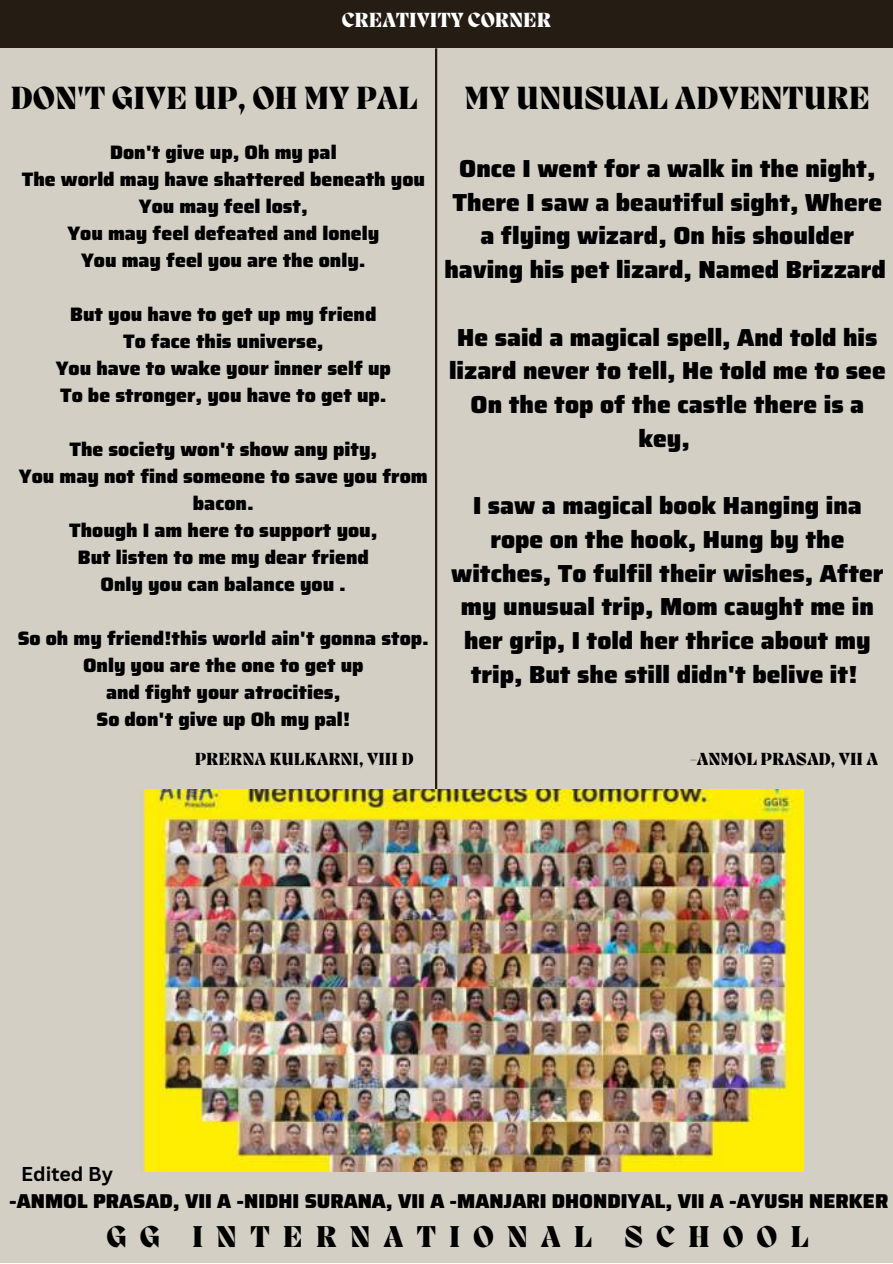
<style>
.page{position:relative;width:893px;height:1264px;background:#fff}
.page>*{position:absolute;margin:0;border:0;box-sizing:border-box;transform-origin:0 0}
.t1{font:800 33px "Migra";color:#000}
.t2{font:800 30.9px "Migra";letter-spacing:.42em;color:#000}
.t3{font:900 24.6px/33.8px "Saira";color:#000;text-align:center}
.t4{font:800 21px "Migra";color:#fff}
.t5{font:900 20.1px "Saira";color:#000}
.t6{font:900 19.5px/27px "Saira";color:#000;text-align:center}
.t7{font:700 19.5px "Canva Sans";color:#000}
.t8{font:800 18px "Migra";color:#000}
</style>
<div class="page">
<div style="left:0;top:0;width:892px;height:1262px;background:#d3cfc5"></div>
<div style="left:0;top:0;width:892px;height:48px;background:#251c14"></div>
<hr style="left:435px;top:48px;width:2px;height:751px;background:#251c14">
<img style="left:139px;top:789px;width:664px;height:382px">
<p class="t4" style="left:342px;top:10px;width:211px">CREATIVITY CORNER</p>
<h1 class="t1" style="left:10px;top:83px;width:409px">DON'T GIVE UP, OH MY PAL</h1>
<p class="t6" style="left:22px;top:139px;width:404px">Don't give up, Oh my pal<br>The world may have shattered beneath you<br>You may feel lost,<br>You may feel defeated and lonely<br>You may feel you are the only.</p>
<p class="t6" style="left:56px;top:301px;width:337px">But you have to get up my friend<br>To face this universe,<br>You have to wake your inner self up<br>To be stronger, you have to get up.</p>
<p class="t6" style="left:19px;top:436px;width:410px">The society won't show any pity,<br>You may not find someone to save you from bacon.<br>Though I am here to support you,<br>But listen to me my dear friend<br>Only you can balance you .</p>
<p class="t6" style="left:18px;top:625px;width:412px">So oh my friend!this world ain't gonna stop.<br>Only you are the one to get up<br>and fight your atrocities,<br>So don't give up Oh my pal!</p>
<p class="t8" style="left:195px;top:750px;width:220px">PRERNA KULKARNI, VIII D</p>
<h1 class="t1" style="left:464px;top:83px;width:407px">MY UNUSUAL ADVENTURE</h1>
<p class="t3" style="left:444px;top:151px;width:443px">Once I went for a walk in the night, There I saw a beautiful sight, Where a flying wizard, On his shoulder having his pet lizard, Named Brizzard</p>
<p class="t3" style="left:449px;top:320px;width:438px">He said a magical spell, And told his lizard never to tell, He told me to see<br>On the top of the castle there is a key,</p>
<p class="t3" style="left:451px;top:489px;width:434px">I saw a magical book Hanging ina rope on the hook, Hung by the witches, To fulfil their wishes, After my unusual trip, Mom caught me in her grip, I told her thrice about my trip, But she still didn't belive it!</p>
<p class="t8" style="left:690px;top:750px;width:189px">-ANMOL PRASAD, VII A</p>
<p class="t7" style="left:21px;top:1160px;width:93px">Edited By</p>
<h2 class="t2" style="left:107px;top:1221px;width:704px">GG INTERNATIONAL SCHOOL</h2>
<p class="t5" style="left:9px;top:1185px;width:880px">-ANMOL PRASAD, VII A -NIDHI SURANA, VII A -MANJARI DHONDIYAL, VII A -AYUSH NERKER</p>
</div>
